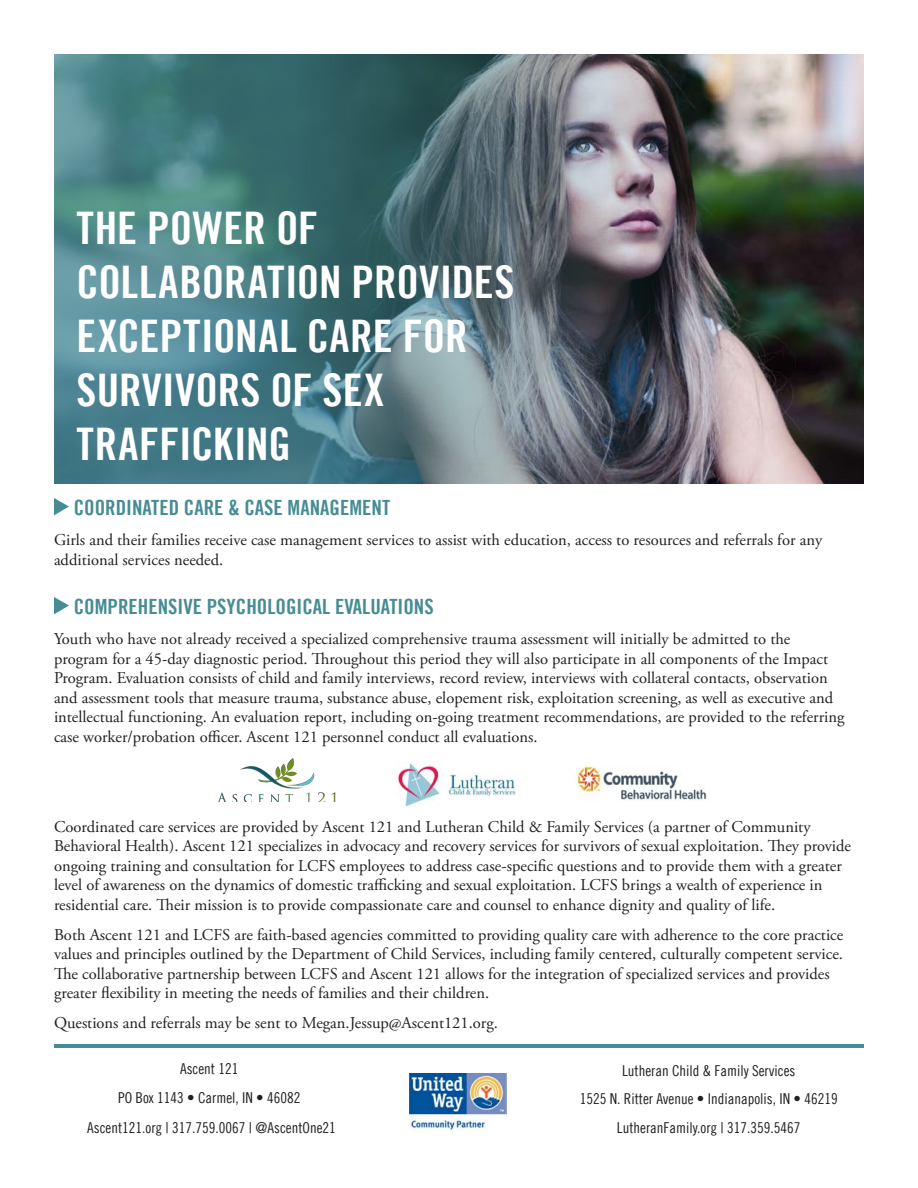
<style>
.page{position:relative;width:918px;height:1188px;background:#fff}
.page>*{position:absolute;margin:0;border:0;box-sizing:border-box;transform-origin:0 0}
.Page_Header{font:45px/54px "Trade Gothic LT Bold Cond Twenty";letter-spacing:.005em;color:#fff}
.Paragraph_Header{font:21px "Trade Gothic LT Bold Cond Twenty";color:#468c94}
.Body_Copy{font:16.5px/19.5px "Adobe Garamond Pro";color:#231f20}
.Body_Copy-2{font:15px "Trade Gothic LT Cond Eighteen";color:#231f20}
</style>
<div class="page">
<img style="left:734px;top:54px;width:130px;height:429px">
<img style="left:54px;top:54px;width:680px;height:429px">
<hr style="left:54px;top:1044px;width:810px;height:4px;background:#468c94">
<svg style="left:54px;top:498px;width:15px;height:17px"></svg>
<svg style="left:54px;top:597px;width:15px;height:17px"></svg>
<img style="left:396px;top:763px;width:120px;height:44px">
<img style="left:576px;top:766px;width:131px;height:35px">
<img style="left:218px;top:759px;width:118px;height:42px">
<img style="left:410px;top:1074px;width:97px;height:56px">
<p class="Page_Header" style="left:76px;top:201px;width:440px">THE POWER OF<br>COLLABORATION PROVIDES<br>EXCEPTIONAL CARE FOR</p>
<p class="Page_Header" style="left:76px;top:363px;width:309px">SURVIVORS OF SEX<br>TRAFFICKING</p>
<p class="Paragraph_Header" style="left:74px;top:495px;width:318px">COORDINATED CARE &amp; CASE MANAGEMENT</p>
<p class="Body_Copy" style="left:54px;top:531px;width:770px">Girls and their families receive case management services to assist with education, access to resources and referrals for any additional services needed.</p>
<p class="Paragraph_Header" style="left:74px;top:594px;width:361px">COMPREHENSIVE PSYCHOLOGICAL EVALUATIONS</p>
<p class="Body_Copy" style="left:54px;top:630px;width:792px">Youth who have not already received a specialized comprehensive trauma assessment will initially be admitted to the program for a 45-day diagnostic period. Throughout this period they will also participate in all components of the Impact Program. Evaluation consists of child and family interviews, record review, interviews with collateral contacts, observation and assessment tools that measure trauma, substance abuse, elopement risk, exploitation screening, as well as executive and intellectual functioning. An evaluation report, including on-going treatment recommendations, are provided to the referring case worker/probation officer. Ascent 121 personnel conduct all evaluations.</p>
<p class="Body_Copy" style="left:54px;top:817px;width:799px">Coordinated care services are provided by Ascent 121 and Lutheran Child &amp; Family Services (a partner of Community Behavioral Health). Ascent 121 specializes in advocacy and recovery services for survivors of sexual exploitation. They provide ongoing training and consultation for LCFS employees to address case-specific questions and to provide them with a greater level of awareness on the dynamics of domestic trafficking and sexual exploitation. LCFS brings a wealth of experience in residential care. Their mission is to provide compassionate care and counsel to enhance dignity and quality of life.</p>
<p class="Body_Copy" style="left:54px;top:925px;width:791px">Both Ascent 121 and LCFS are faith-based agencies committed to providing quality care with adherence to the core practice values and principles outlined by the Department of Child Services, including family centered, culturally competent service.<br>The collaborative partnership between LCFS and Ascent 121 allows for the integration of specialized services and provides greater flexibility in meeting the needs of families and their children.</p>
<p class="Body_Copy" style="left:54px;top:1014px;width:445px">Questions and referrals may be sent to Megan.Jessup@Ascent121.org.</p>
<p class="Body_Copy-2" style="left:622px;top:1062px;width:175px">Lutheran Child &amp; Family Services</p>
<p class="Body_Copy-2" style="left:580px;top:1090px;width:259px">1525 N. Ritter Avenue • Indianapolis, IN • 46219</p>
<p class="Body_Copy-2" style="left:617px;top:1119px;width:185px">LutheranFamily.org | 317.359.5467</p>
<p class="Body_Copy-2" style="left:180px;top:1060px;width:60px">Ascent 121</p>
<p class="Body_Copy-2" style="left:118px;top:1088px;width:184px">PO Box 1143 • Carmel, IN • 46082</p>
<p class="Body_Copy-2" style="left:87px;top:1119px;width:250px">Ascent121.org | 317.759.0067 | @AscentOne21</p>
</div>
